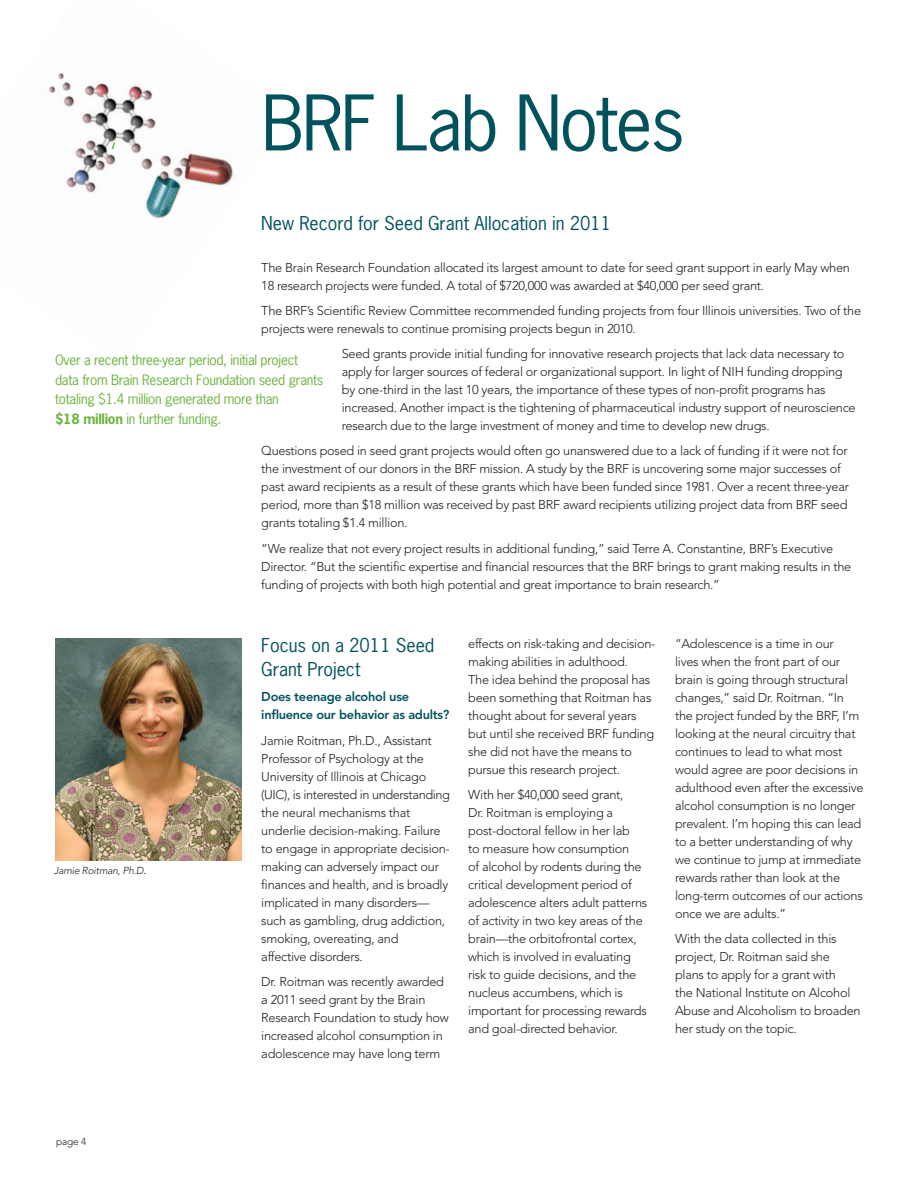
<style>
.page{position:relative;width:918px;height:1188px;background:#fff}
.page>*{position:absolute;margin:0;border:0;box-sizing:border-box;transform-origin:0 0}
.t1{font:72px "News Gothic Std";letter-spacing:-.03em;color:#00525d}
.t2{font:18px/24px "News Gothic Std";color:#00525d}
.t3{font:13.5px/19.5px "News Gothic Std";letter-spacing:-.02em;color:#6cb43f}
.t4{font:300 12.75px/18px "Avenir";letter-spacing:-.02em;color:#231f20}
.t5{font:800 12.75px/18px "Avenir";letter-spacing:-.02em;color:#00525d}
.t6{font:italic 300 10.2px "Avenir";letter-spacing:-.02em;color:#231f20}
.t7{font:300 10.2px "Avenir";color:#231f20}
.s1{font-weight:700}
.s2{font-style:normal;font-size:12.75px}
.s3{font-style:italic}
</style>
<div class="page">
<img style="left:55px;top:638px;width:187px;height:222px">
<img style="left:48px;top:72px;width:186px;height:147px">
<svg style="left:110px;top:141px;width:6px;height:10px"></svg>
<h1 class="t1" style="left:262px;top:77px;width:425px">BRF Lab Notes</h1>
<h2 class="t2" style="left:261px;top:211px;width:351px">New Record for Seed Grant Allocation in 2011</h2>
<p class="t4" style="left:261px;top:259px;width:590px">The Brain Research Foundation allocated its largest amount to date for seed grant support in early May when<br>18 research projects were funded. A total of $720,000 was awarded at $40,000 per seed grant.</p>
<p class="t4" style="left:261px;top:302px;width:601px">The BRF’s Scientific Review Committee recommended funding projects from four Illinois universities. Two of the projects were renewals to continue promising projects begun in 2010.</p>
<p class="t4" style="left:342px;top:345px;width:515px">Seed grants provide initial funding for innovative research projects that lack data necessary to apply for larger sources of federal or organizational support. In light of NIH funding dropping by one-third in the last 10 years, the importance of these types of non-profit programs has increased. Another impact is the tightening of pharmaceutical industry support of neuroscience research due to the large investment of money and time to develop new drugs.</p>
<p class="t4" style="left:261px;top:442px;width:589px">Questions posed in seed grant projects would often go unanswered due to a lack of funding if it were not for the investment of our donors in the BRF mission. A study by the BRF is uncovering some major successes of past award recipients as a result of these grants which have been funded since 1981. Over a recent three-year period, more than $18 million was received by past BRF award recipients utilizing project data from BRF seed grants totaling $1.4 million.</p>
<p class="t4" style="left:261px;top:539px;width:592px">“We realize that not every project results in additional funding,” said Terre A. Constantine, BRF’s Executive<br>Director. “But the scientific expertise and financial resources that the BRF brings to grant making results in the funding of projects with both high potential and great importance to brain research.”</p>
<p class="t3" style="left:55px;top:350px;width:270px">Over a recent three-year period, initial project data from Brain Research Foundation seed grants totaling $1.4 million generated more than<br><span class="s1">$18 million</span> in further funding.</p>
<p class="t6" style="left:54px;top:864px;width:95px">Jamie Roitman, Ph.D<span class="s2">.</span></p>
<p class="t7" style="left:56px;top:1135px;width:32px">page 4</p>
<h2 class="t2" style="left:261px;top:633px;width:175px">Focus on a 2011 Seed<br>Grant Project</h2>
<p class="t5" style="left:261px;top:688px;width:190px">Does teenage alcohol use influence our behavior as adults?</p>
<p class="t4" style="left:261px;top:731px;width:190px">Jamie Roitman, Ph.D.<span class="s3">,</span> Assistant<br>Professor of Psychology at the<br>University of Illinois at Chicago (UIC), is interested in understanding the neural mechanisms that underlie decision-making. Failure to engage in appropriate decision&shy;making can adversely impact our finances and health, and is broadly implicated in many disorders— such as gambling, drug addiction, smoking, overeating, and<br>affective disorders.</p>
<p class="t4" style="left:261px;top:972px;width:189px">Dr. Roitman was recently awarded a 2011 seed grant by the Brain<br>Research Foundation to study how increased alcohol consumption in adolescence may have long term</p>
<p class="t4" style="left:468px;top:635px;width:189px">effects on risk-taking and decision&shy;making abilities in adulthood.<br>The idea behind the proposal has been something that Roitman has thought about for several years but until she received BRF funding she did not have the means to pursue this research project.</p>
<p class="t4" style="left:468px;top:786px;width:181px">With her $40,000 seed grant,<br>Dr. Roitman is employing a post-doctoral fellow in her lab<br>to measure how consumption<br>of alcohol by rodents during the critical development period of adolescence alters adult patterns of activity in two key areas of the brain—the orbitofrontal cortex, which is involved in evaluating risk to guide decisions, and the nucleus accumbens, which is important for processing rewards and goal-directed behavior.</p>
<p class="t4" style="left:675px;top:635px;width:190px">“Adolescence is a time in our<br>lives when the front part of our brain is going through structural changes,” said Dr. Roitman. “In the project funded by the BRF, I’m looking at the neural circuitry that continues to lead to what most would agree are poor decisions in adulthood even after the excessive alcohol consumption is no longer prevalent. I’m hoping this can lead to a better understanding of why we continue to jump at immediate rewards rather than look at the long-term outcomes of our actions once we are adults.”</p>
<p class="t4" style="left:675px;top:930px;width:187px">With the data collected in this project, Dr. Roitman said she plans to apply for a grant with<br>the National Institute on Alcohol<br>Abuse and Alcoholism to broaden her study on the topic.</p>
</div>
